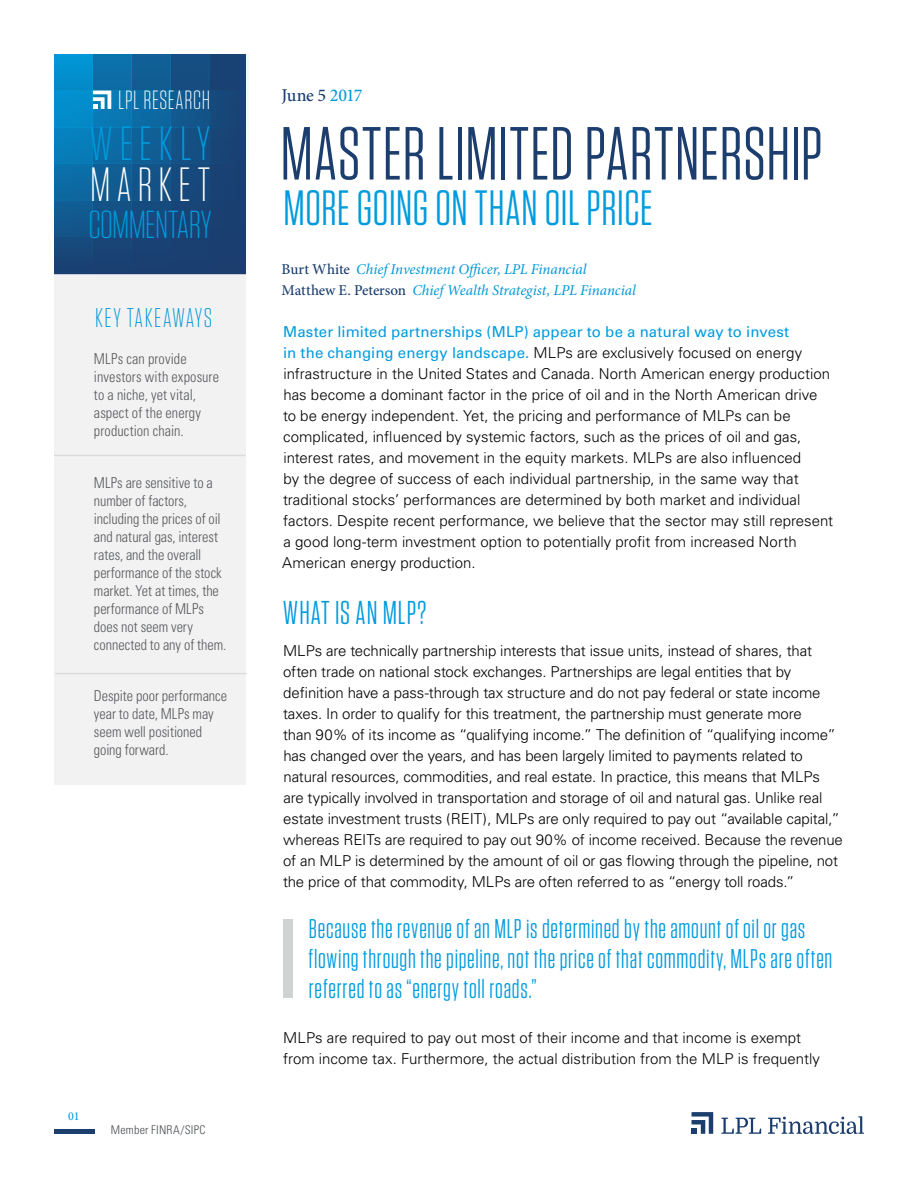
<style>
.page{position:relative;width:918px;height:1188px;background:#fff}
.page>*{position:absolute;margin:0;border:0;box-sizing:border-box;transform-origin:0 0}
.t1{font:75px "Tungsten Narrow";letter-spacing:.01em;color:#1b3e6f}
.t2{font:49.5px "Tungsten Narrow";letter-spacing:.01em;color:#009bde}
.t3{font:300 48px "Tungsten Narrow";letter-spacing:.13em;color:#fff}
.t4{font:300 48px "Tungsten Narrow";letter-spacing:.135em;color:#009bde;scale:1.04 1}
.t5{font:300 39px "Tungsten Narrow";letter-spacing:-.015em;color:#009bde;scale:1.04 1}
.t6{font:33px "Tungsten Narrow";letter-spacing:.03em;color:#009bde}
.t7{font:27px/30px "Tungsten Narrow";letter-spacing:.03em;color:#009bde}
.t8{font:300 27px "Tungsten Narrow";letter-spacing:.055em;color:#0497d5;scale:1.04 1}
.t9{font:300 26.25px "Tungsten Narrow";letter-spacing:.025em;color:#fff}
.t10{font:500 18px "Minion Pro";letter-spacing:-.03em;color:#1b3e6f}
.t11{font:300 15px/21px "Univers";letter-spacing:-.005em;color:#000}
.t12{font:300 condensed 15px/18px "Univers";color:#58595b;scale:.95 1}
.t13{font:italic 15px/21.5px "Minion Pro";letter-spacing:-.005em;color:#0098d8}
.t14{font:300 condensed 12px "Univers";letter-spacing:.015em;color:#4b4f54}
.t15{font:500 12px "Minion Pro";color:#009bde}
.s1{color:#009bde}
.s2{font-weight:500;font-style:normal;color:#1b3e6f}
.s3{font-weight:400;color:#009bde}
</style>
<div class="page">
<svg style="left:93px;top:54px;width:39px;height:221px;background:#126399"></svg>
<div style="left:209px;top:54px;width:39px;height:220px;background:#194274"></div>
<svg style="left:171px;top:54px;width:38px;height:221px;background:#174c7f"></svg>
<svg style="left:132px;top:54px;width:39px;height:221px;background:#13598e"></svg>
<svg style="left:54px;top:54px;width:39px;height:221px;background:#0b76b0"></svg>
<div style="left:54px;top:164px;width:194px;height:36px;background:linear-gradient(to right,#0769a3,#244371)"></div>
<div style="left:54px;top:200px;width:194px;height:37px;background:linear-gradient(to right,#0d568d,#244372)"></div>
<div style="left:54px;top:127px;width:194px;height:37px;background:linear-gradient(to right,#017fbd,#244472)"></div>
<svg style="left:93px;top:91px;width:18px;height:18px"></svg>
<hr style="left:54px;top:1130px;width:40px;height:4px;background:#1b3e6f">
<svg style="left:692px;top:1112px;width:21px;height:22px"></svg>
<svg style="left:721px;top:1118px;width:40px;height:16px"></svg>
<svg style="left:768px;top:1116px;width:96px;height:18px"></svg>
<hr style="left:56px;top:369px;width:195px;height:2px;background:#4b4f54">
<div style="left:54px;top:275px;width:192px;height:510px;background:#efeff0"></div>
<hr style="left:54px;top:455px;width:192px;height:1px;background:#4b4f54">
<hr style="left:55px;top:673px;width:192px;height:1px;background:#4b4f54">
<div style="left:283px;top:920px;width:10px;height:78px;background:#d1d3d3"></div>
<h3 class="t9" style="left:118px;top:87px;width:93px">LPL RESEARCH</h3>
<h3 class="t4" style="left:90px;top:120px;width:117px">WEEKLY</h3>
<h3 class="t3" style="left:90px;top:161px;width:121px">MARKET</h3>
<h3 class="t5" style="left:88px;top:205px;width:120px">COMMENTARY</h3>
<h3 class="t8" style="left:95px;top:305px;width:114px">KEY TAKEAWAYS</h3>
<p class="t12" style="left:94px;top:350px;width:133px">MLPs can provide investors with exposure to a niche, yet vital, aspect of the energy production chain.</p>
<p class="t12" style="left:94px;top:473px;width:141px">MLPs are sensitive to a number of factors, including the prices of oil and natural gas, interest rates, and the overall performance of the stock market. Yet at times, the performance of MLPs does not seem very connected to any of them.</p>
<p class="t12" style="left:94px;top:687px;width:142px">Despite poor performance year to date, MLPs may seem well positioned going forward.</p>
<p class="t15" style="left:68px;top:1108px;width:13px">01</p>
<p class="t14" style="left:111px;top:1123px;width:96px">Member FINRA/SIPC</p>
<p class="t10" style="left:282px;top:83px;width:82px">June 5 <span class="s1">2017</span></p>
<h1 class="t1" style="left:281px;top:116px;width:543px">MASTER LIMITED PARTNERSHIP</h1>
<h2 class="t2" style="left:283px;top:184px;width:371px">MORE GOING ON THAN OIL PRICE</h2>
<p class="t13" style="left:282px;top:258px;width:356px"><span class="s2">Burt White</span> Chief Investment Officer, LPL Financial<br><span class="s2">Matthew E. Peterson</span> Chief Wealth Strategist, LPL Financial</p>
<p class="t11" style="left:282px;top:322px;width:552px"><span class="s3">Master limited partnerships (MLP) appear to be a natural way to invest<br>in the changing energy landscape.</span> MLPs are exclusively focused on energy infrastructure in the United States and Canada. North American energy production has become a dominant factor in the price of oil and in the North American drive to be energy independent. Yet, the pricing and performance of MLPs can be complicated, influenced by systemic factors, such as the prices of oil and gas, interest rates, and movement in the equity markets. MLPs are also influenced<br>by the degree of success of each individual partnership, in the same way that traditional stocks’ performances are determined by both market and individual factors. Despite recent performance, we believe that the sector may still represent a good long-term investment option to potentially profit from increased North American energy production.</p>
<h3 class="t6" style="left:283px;top:596px;width:145px">WHAT IS AN MLP?</h3>
<p class="t11" style="left:283px;top:640px;width:561px">MLPs are technically partnership interests that issue units, instead of shares, that often trade on national stock exchanges. Partnerships are legal entities that by definition have a pass-through tax structure and do not pay federal or state income taxes. In order to qualify for this treatment, the partnership must generate more<br>than 90% of its income as “qualifying income.” The definition of “qualifying income” has changed over the years, and has been largely limited to payments related to natural resources, commodities, and real estate. In practice, this means that MLPs are typically involved in transportation and storage of oil and natural gas. Unlike real estate investment trusts (REIT), MLPs are only required to pay out “available capital,” whereas REITs are required to pay out 90% of income received. Because the revenue of an MLP is determined by the amount of oil or gas flowing through the pipeline, not the price of that commodity, MLPs are often referred to as “energy toll roads.”</p>
<h3 class="t7" style="left:308px;top:915px;width:525px">Because the revenue of an MLP is determined by the amount of oil or gas flowing through the pipeline, not the price of that commodity, MLPs are often referred to as “energy toll roads.”</h3>
<p class="t11" style="left:283px;top:1027px;width:538px">MLPs are required to pay out most of their income and that income is exempt from income tax. Furthermore, the actual distribution from the MLP is frequently</p>
</div>
